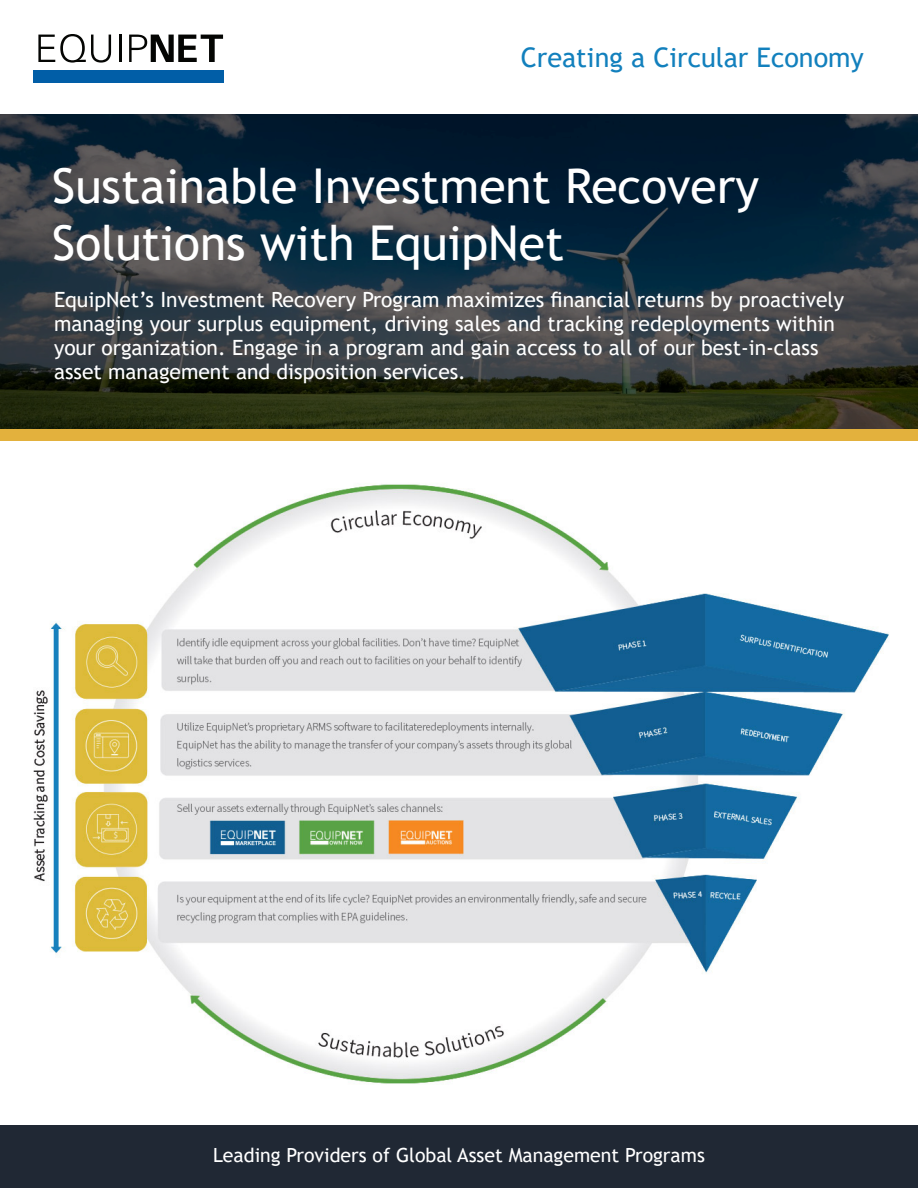
<style>
.page{position:relative;width:918px;height:1188px;background:#fff}
.page>*{position:absolute;margin:0;border:0;box-sizing:border-box;transform-origin:0 0}
.t1{font:48px/57.6px "Trebuchet MS";color:#fff}
.t2{font:27px "Trebuchet MS";color:#1280bd}
.t3{font:21px/24px "Trebuchet MS";color:#fff}
.t4{font:19.5px "Trebuchet MS";color:#fff}
</style>
<div class="page">
<svg style="left:0;top:114px;width:918px;height:315px;background:#233138"></svg>
<svg style="left:38px;top:34px;width:73px;height:29px"></svg>
<hr style="left:119px;top:35px;width:2px;height:27px;background:#040503">
<svg style="left:129px;top:35px;width:94px;height:27px"></svg>
<div style="left:33px;top:70px;width:190px;height:12px;background:#015ea7"></div>
<div style="left:0;top:1125px;width:918px;height:63px;background:#202834"></div>
<div style="left:0;top:429px;width:918px;height:12px;background:#e3b13d"></div>
<img style="left:33px;top:484px;width:856px;height:600px">
<p class="t2" style="left:521px;top:41px;width:345px">Creating a Circular Economy</p>
<p class="t1" style="left:52px;top:156px;width:708px">Sustainable Investment Recovery<br>Solutions with EquipNet</p>
<p class="t3" style="left:54px;top:287px;width:792px">EquipNet’s Investment Recovery Program maximizes financial returns by proactively managing your surplus equipment, driving sales and tracking redeployments within your organization. Engage in a program and gain access to all of our best-in-class asset management and disposition services.</p>
<p class="t4" style="left:213px;top:1143px;width:493px">Leading Providers of Global Asset Management Programs</p>
</div>
